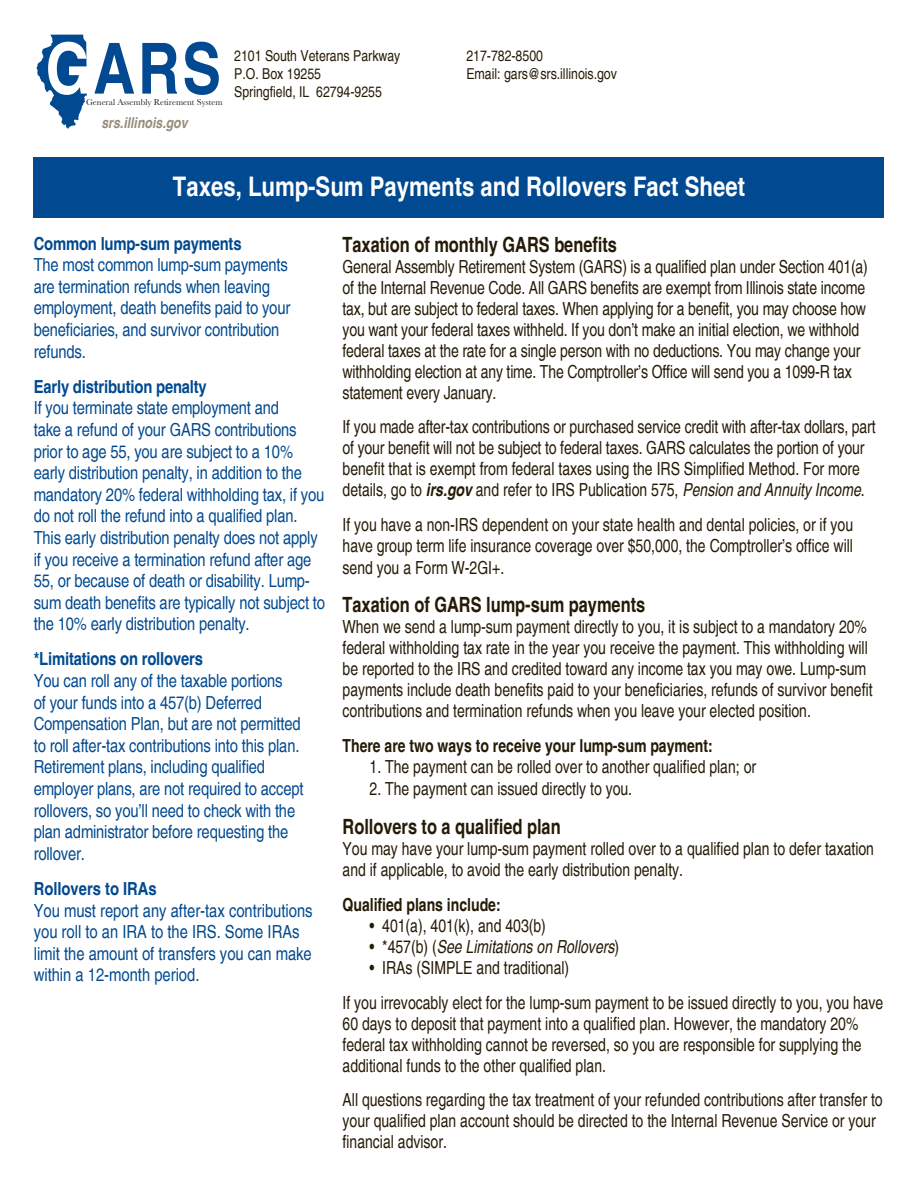
<style>
.page{position:relative;width:918px;height:1188px;background:#fff}
.page>*{position:absolute;margin:0;border:0;box-sizing:border-box;transform-origin:0 0}
.t1{font:700 condensed 27px "Helvetica";color:#fff}
.t2{font:700 condensed 21px "Helvetica";color:#251a05;scale:.95 1}
.t3{font:condensed 18px/21px "Helvetica";color:#251a05;scale:.95 1}
.t4{font:condensed 18px/21.6px "Helvetica";letter-spacing:-.01em;color:#014990}
.t5{font:700 condensed 18px "Helvetica";letter-spacing:-.01em;color:#014990}
.t6{font:700 condensed 18px "Helvetica";color:#251a05;scale:.95 1}
.t7{font:italic condensed 18px "Helvetica";color:#251a05;scale:.95 1}
.t8{font:condensed 15px/18px "Helvetica";color:#251a05}
.t9{font:italic 700 condensed 15px "Helvetica";color:#968d78}
.t10{font:9px "Baskerville";color:#231f20}
.s1{font-weight:700;font-style:italic}
.s2{font-style:italic}
.s3{font-style:normal}
</style>
<div class="page">
<svg style="left:94px;top:43px;width:40px;height:51px"></svg>
<svg style="left:142px;top:43px;width:35px;height:51px"></svg>
<svg style="left:185px;top:42px;width:34px;height:53px"></svg>
<svg style="left:36px;top:35px;width:51px;height:94px"></svg>
<div style="left:34px;top:158px;width:850px;height:60px;background:#014990"></div>
<p class="t10" style="left:86px;top:97px;width:138px">General Assembly Retirement System</p>
<p class="t9" style="left:101px;top:113px;width:88px">srs.illinois.gov</p>
<p class="t8" style="left:234px;top:47px;width:168px">2101 South Veterans Parkway<br>P.O. Box 19255<br>Springfield, IL 62794-9255</p>
<p class="t8" style="left:466px;top:47px;width:152px">217-782-8500<br>Email: gars@srs.illinois.gov</p>
<h1 class="t1" style="left:173px;top:167px;width:574px">Taxes, Lump-Sum Payments and Rollovers Fact Sheet</h1>
<p class="t5" style="left:34px;top:231px;width:209px">Common lump-sum payments</p>
<p class="t4" style="left:34px;top:254px;width:258px">The most common lump-sum payments are termination refunds when leaving employment, death benefits paid to your beneficiaries, and survivor contribution refunds.</p>
<p class="t5" style="left:34px;top:374px;width:175px">Early distribution penalty</p>
<p class="t4" style="left:34px;top:397px;width:293px">If you terminate state employment and<br>take a refund of your GARS contributions prior to age 55, you are subject to a 10% early distribution penalty, in addition to the mandatory 20% federal withholding tax, if you do not roll the refund into a qualified plan.<br>This early distribution penalty does not apply if you receive a termination refund after age 55, or because of death or disability. Lump&shy;sum death benefits are typically not subject to the 10% early distribution penalty.</p>
<p class="t5" style="left:34px;top:647px;width:171px">*Limitations on rollovers</p>
<p class="t4" style="left:34px;top:670px;width:271px">You can roll any of the taxable portions<br>of your funds into a 457(b) Deferred Compensation Plan, but are not permitted to roll after-tax contributions into this plan.<br>Retirement plans, including qualified employer plans, are not required to accept rollovers, so you’ll need to check with the plan administrator before requesting the rollover.</p>
<p class="t5" style="left:34px;top:876px;width:125px">Rollovers to IRAs</p>
<p class="t4" style="left:34px;top:899px;width:280px">You must report any after-tax contributions you roll to an IRA to the IRS. Some IRAs limit the amount of transfers you can make within a 12-month period.</p>
<p class="t2" style="left:343px;top:230px;width:290px">Taxation of monthly GARS benefits</p>
<p class="t3" style="left:343px;top:256px;width:555px">General Assembly Retirement System (GARS) is a qualified plan under Section 401(a) of the Internal Revenue Code. All GARS benefits are exempt from Illinois state income tax, but are subject to federal taxes. When applying for a benefit, you may choose how you want your federal taxes withheld. If you don’t make an initial election, we withhold federal taxes at the rate for a single person with no deductions. You may change your withholding election at any time. The Comptroller’s Office will send you a 1099-R tax statement every January.</p>
<p class="t3" style="left:343px;top:416px;width:563px">If you made after-tax contributions or purchased service credit with after-tax dollars, part of your benefit will not be subject to federal taxes. GARS calculates the portion of your benefit that is exempt from federal taxes using the IRS Simplified Method. For more details, go to <span class="s1">irs.gov</span> and refer to IRS Publication 575, <span class="s2">Pension and Annuity Income</span>.</p>
<p class="t3" style="left:343px;top:514px;width:539px;text-align:justify">If you have a non-IRS dependent on your state health and dental policies, or if you have group term life insurance coverage over $50,000, the Comptroller’s office will send you a Form W-2GI+.</p>
<p class="t2" style="left:343px;top:590px;width:320px">Taxation of GARS lump-sum payments</p>
<p class="t3" style="left:343px;top:616px;width:559px">When we send a lump-sum payment directly to you, it is subject to a mandatory 20% federal withholding tax rate in the year you receive the payment. This withholding will be reported to the IRS and credited toward any income tax you may owe. Lump-sum payments include death benefits paid to your beneficiaries, refunds of survivor benefit contributions and termination refunds when you leave your elected position.</p>
<p class="t6" style="left:343px;top:734px;width:391px">There are two ways to receive your lump-sum payment:</p>
<p class="t3" style="left:370px;top:756px;width:408px">1. The payment can be rolled over to another qualified plan; or</p>
<p class="t3" style="left:370px;top:778px;width:278px">2. The payment can issued directly to you.</p>
<p class="t2" style="left:343px;top:812px;width:231px">Rollovers to a qualified plan</p>
<p class="t3" style="left:343px;top:837px;width:561px;line-height:21.6px">You may have your lump-sum payment rolled over to a qualified plan to defer taxation and if applicable, to avoid the early distribution penalty.</p>
<p class="t6" style="left:343px;top:893px;width:168px">Qualified plans include:</p>
<p class="t3" style="left:370px;top:915px;width:187px">• 401(a), 401(k), and 403(b)</p>
<p class="t7" style="left:370px;top:936px;width:264px"><span class="s3">• *457(b) (</span>See Limitations on Rollovers<span class="s3">)</span></p>
<p class="t3" style="left:343px;top:950px;width:571px;line-height:34.5px;text-indent:27px">• IRAs (SIMPLE and traditional)<br>If you irrevocably elect for the lump-sum payment to be issued directly to you, you have</p>
<p class="t3" style="left:343px;top:1013px;width:548px">60 days to deposit that payment into a qualified plan. However, the mandatory 20% federal tax withholding cannot be reversed, so you are responsible for supplying the additional funds to the other qualified plan.</p>
<p class="t3" style="left:343px;top:1089px;width:570px">All questions regarding the tax treatment of your refunded contributions after transfer to your qualified plan account should be directed to the Internal Revenue Service or your financial advisor.</p>
</div>
